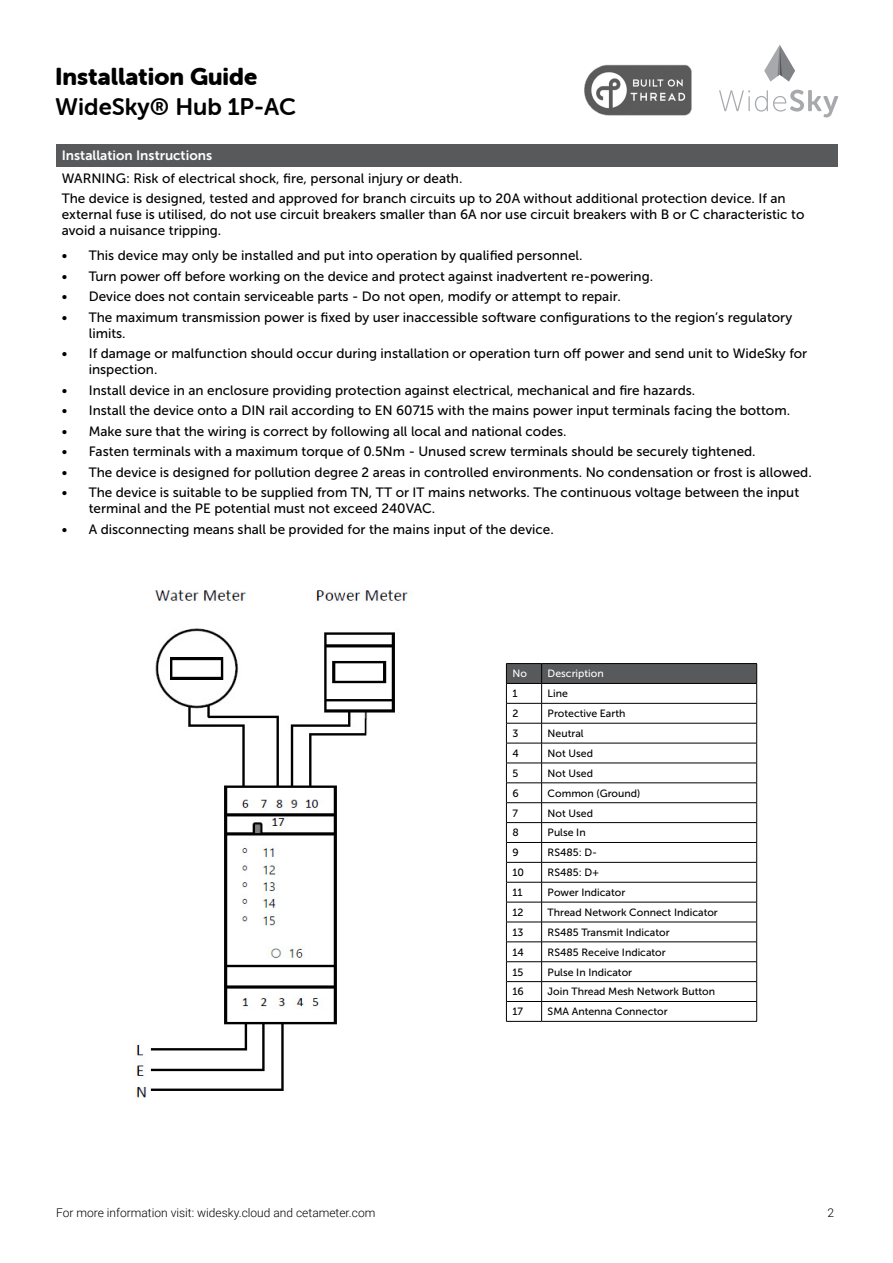
<style>
.page{position:relative;width:893px;height:1263px;background:#fff}
.page>*{position:absolute;margin:0;border:0;box-sizing:border-box;transform-origin:0 0}
.t1{font:24px "Museo Sans Rounded 900";color:#000}
.t2{font:24px "Museo Sans Rounded 700";color:#000}
.Bodytext{font:13.5px/16.2px "Museo Sans 500";color:#000}
.Bodytext-2{font:13.5px "Museo Sans 700";color:#fff}
.t3{font:300 12px "Roboto";color:#000}
.t4{font:10.5px "Museo Sans 500";color:#000}
.Bodytext-3{font:10.5px "Museo Sans 500";color:#fff}
</style>
<div class="page">
<svg style="left:719px;top:90px;width:119px;height:27px"></svg>
<svg style="left:764px;top:45px;width:31px;height:37px"></svg>
<img style="left:584px;top:64px;width:108px;height:52px">
<div style="left:56px;top:144px;width:782px;height:22px;background:#58595b"></div>
<svg style="left:506px;top:663px;width:251px;height:358px"></svg>
<hr style="left:506px;top:1021px;width:36px;height:1px;background:#000">
<hr style="left:542px;top:1021px;width:215px;height:1px;background:#000">
<img style="left:134px;top:590px;width:274px;height:508px">
<h1 class="t1" style="left:55px;top:63px;width:203px">Installation Guide</h1>
<h1 class="t2" style="left:55px;top:93px;width:242px">WideSky® Hub 1P-AC</h1>
<p class="Bodytext-2" style="left:62px;top:148px;width:152px">Installation Instructions</p>
<p class="Bodytext" style="left:62px;top:170px;width:402px">WARNING: Risk of electrical shock, fire, personal injury or death.</p>
<p class="Bodytext" style="left:62px;top:190px;width:744px">The device is designed, tested and approved for branch circuits up to 20A without additional protection device. If an external fuse is utilised, do not use circuit breakers smaller than 6A nor use circuit breakers with B or C characteristic to avoid a nuisance tripping.</p>
<p class="Bodytext" style="left:62px;top:247px;width:522px">• This device may only be installed and put into operation by qualified personnel.</p>
<p class="Bodytext" style="left:62px;top:268px;width:593px">• Turn power off before working on the device and protect against inadvertent re-powering.</p>
<p class="Bodytext" style="left:62px;top:288px;width:561px">• Device does not contain serviceable parts - Do not open, modify or attempt to repair.</p>
<p class="Bodytext" style="left:89px;top:309px;width:705px;text-indent:-27px">• The maximum transmission power is fixed by user inaccessible software configurations to the region’s regulatory limits.</p>
<p class="Bodytext" style="left:89px;top:345px;width:720px;text-indent:-27px">• If damage or malfunction should occur during installation or operation turn off power and send unit to WideSky for inspection.</p>
<p class="Bodytext" style="left:62px;top:382px;width:635px">• Install device in an enclosure providing protection against electrical, mechanical and fire hazards.</p>
<p class="Bodytext" style="left:62px;top:403px;width:730px">• Install the device onto a DIN rail according to EN 60715 with the mains power input terminals facing the bottom.</p>
<p class="Bodytext" style="left:62px;top:423px;width:506px">• Make sure that the wiring is correct by following all local and national codes.</p>
<p class="Bodytext" style="left:62px;top:443px;width:695px">• Fasten terminals with a maximum torque of 0.5Nm - Unused screw terminals should be securely tightened.</p>
<p class="Bodytext" style="left:62px;top:464px;width:751px">• The device is designed for pollution degree 2 areas in controlled environments. No condensation or frost is allowed.</p>
<p class="Bodytext" style="left:89px;top:484px;width:712px;text-indent:-27px">• The device is suitable to be supplied from TN, TT or IT mains networks. The continuous voltage between the input terminal and the PE potential must not exceed 240VAC.</p>
<p class="Bodytext" style="left:62px;top:521px;width:494px">• A disconnecting means shall be provided for the mains input of the device.</p>
<p class="Bodytext-3" style="left:512px;top:668px;width:16px">No</p>
<p class="Bodytext-3" style="left:548px;top:668px;width:58px">Description</p>
<p class="t4" style="left:512px;top:688px;width:7px">1</p>
<p class="t4" style="left:548px;top:688px;width:22px">Line</p>
<p class="t4" style="left:512px;top:708px;width:8px">2</p>
<p class="t4" style="left:548px;top:708px;width:79px">Protective Earth</p>
<p class="t4" style="left:512px;top:728px;width:7px">3</p>
<p class="t4" style="left:548px;top:728px;width:38px">Neutral</p>
<p class="t4" style="left:512px;top:748px;width:8px">4</p>
<p class="t4" style="left:548px;top:748px;width:47px">Not Used</p>
<p class="t4" style="left:512px;top:767px;width:7px">5</p>
<p class="t4" style="left:548px;top:767px;width:47px">Not Used</p>
<p class="t4" style="left:512px;top:787px;width:8px">6</p>
<p class="t4" style="left:548px;top:787px;width:94px">Common (Ground)</p>
<p class="t4" style="left:512px;top:807px;width:7px">7</p>
<p class="t4" style="left:548px;top:807px;width:47px">Not Used</p>
<p class="t4" style="left:512px;top:827px;width:8px">8</p>
<p class="t4" style="left:548px;top:827px;width:40px">Pulse In</p>
<p class="t4" style="left:512px;top:847px;width:8px">9</p>
<p class="t4" style="left:548px;top:847px;width:51px">RS485: D-</p>
<p class="t4" style="left:512px;top:867px;width:13px">10</p>
<p class="t4" style="left:548px;top:867px;width:53px">RS485: D+</p>
<p class="t4" style="left:512px;top:887px;width:12px">11</p>
<p class="t4" style="left:548px;top:887px;width:79px">Power Indicator</p>
<p class="t4" style="left:512px;top:907px;width:13px">12</p>
<p class="t4" style="left:548px;top:907px;width:172px">Thread Network Connect Indicator</p>
<p class="t4" style="left:512px;top:926px;width:13px">13</p>
<p class="t4" style="left:548px;top:926px;width:124px">RS485 Transmit Indicator</p>
<p class="t4" style="left:512px;top:946px;width:13px">14</p>
<p class="t4" style="left:548px;top:946px;width:120px">RS485 Receive Indicator</p>
<p class="t4" style="left:512px;top:966px;width:13px">15</p>
<p class="t4" style="left:548px;top:966px;width:86px">Pulse In Indicator</p>
<p class="t4" style="left:512px;top:986px;width:13px">16</p>
<p class="t4" style="left:548px;top:986px;width:169px">Join Thread Mesh Network Button</p>
<p class="t4" style="left:512px;top:1006px;width:12px">17</p>
<p class="t4" style="left:548px;top:1006px;width:122px">SMA Antenna Connector</p>
<p class="t3" style="left:56px;top:1204px;width:321px">For more information visit: widesky.cloud and cetameter.com</p>
<p class="t3" style="left:828px;top:1204px;width:8px">2</p>
</div>
